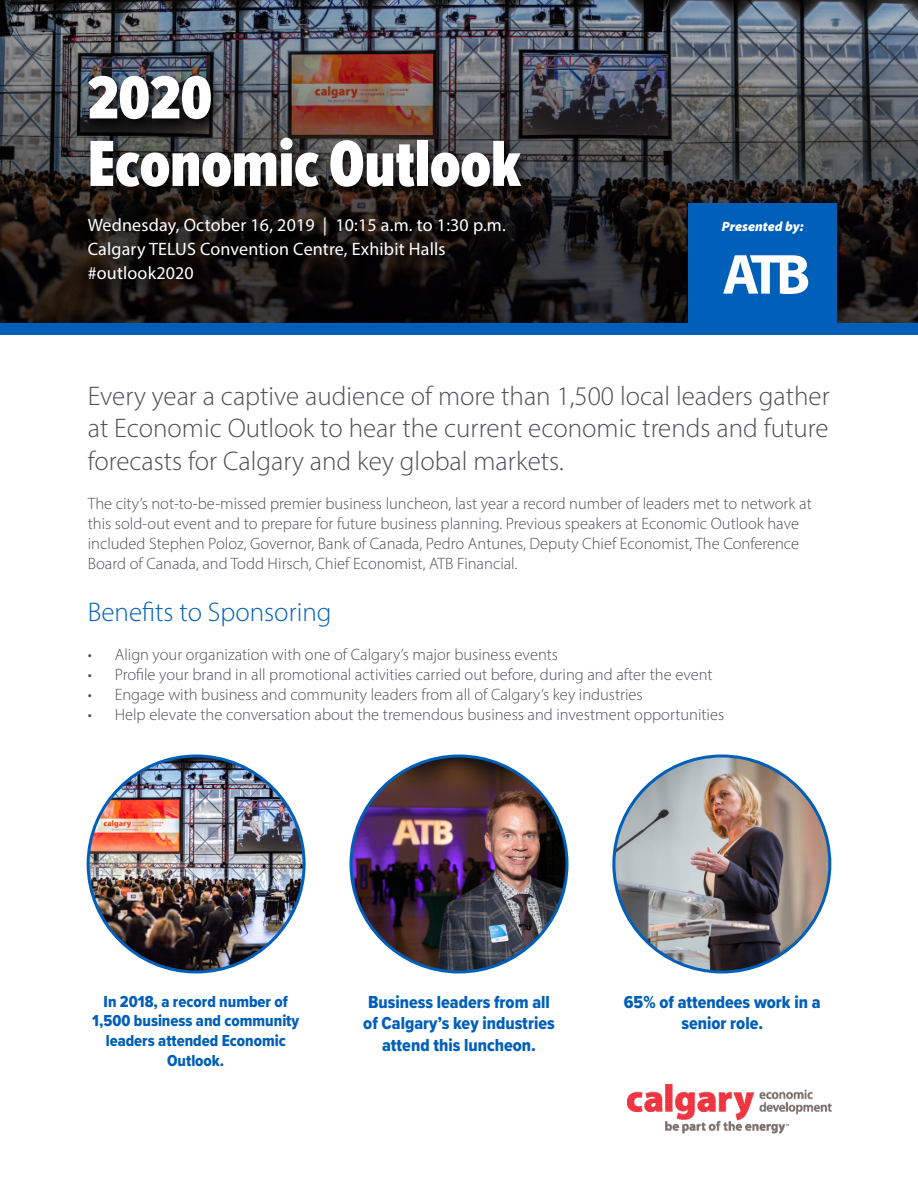
<style>
.page{position:relative;width:918px;height:1188px;background:#fff}
.page>*{position:absolute;margin:0;border:0;box-sizing:border-box;transform-origin:0 0}
.t1{font:900 67.5px "Proxima Nova Ex Cn";color:#fff}
.t2{font:900 63px "Proxima Nova Ex Cn";color:#fff}
.t3{font:300 27px/32.4px "Myriad Pro";color:#4b4f54;text-align:justify}
.t4{font:300 27px "Myriad Pro";color:#005fb9}
.t5{font:18px/24px "Myriad Pro";letter-spacing:.01em;color:#fff}
.t6{font:18px/21.6px "Proxima Nova Cond Extrabld";color:#005fb9;text-align:center}
.t7{font:300 16.5px/19.8px "Myriad Pro";color:#4b4f54}
.t8{font:16.5px/19.8px "Proxima Nova Cond Extrabld";color:#005fb9;text-align:center}
.t9{font:italic 900 13.5px "Myriad Pro";color:#fff}
</style>
<div class="page">
<img style="left:627px;top:1085px;width:205px;height:49px">
<img style="left:0;top:0;width:918px;height:323px">
<div style="left:85px;top:72px;width:448px;height:220px;background:#000;opacity:.75"></div>
<div style="left:688px;top:203px;width:149px;height:120px;background:#005fb9"></div>
<svg style="left:723px;top:255px;width:85px;height:39px"></svg>
<div style="left:0;top:323px;width:918px;height:12px;background:#005fb9"></div>
<img style="left:88px;top:756px;width:216px;height:216px;border-radius:108px">
<img style="left:351px;top:756px;width:216px;height:216px;border-radius:108px">
<img style="left:614px;top:756px;width:216px;height:216px;border-radius:108px">
<p class="t2" style="left:88px;top:52px;width:126px">2020</p>
<p class="t1" style="left:88px;top:114px;width:435px">Economic Outlook</p>
<p class="t5" style="left:88px;top:213px;width:420px">Wednesday, October 16, 2019 | 10:15 a.m. to 1:30 p.m.<br>Calgary TELUS Convention Centre, Exhibit Halls</p>
<p class="t5" style="left:88px;top:261px;width:108px">#outlook2020</p>
<p class="t9" style="left:722px;top:217px;width:83px">Presented by:</p>
<p class="t3" style="left:88px;top:379px;width:743px">Every year a captive audience of more than 1,500 local leaders gather at Economic Outlook to hear the current economic trends and future forecasts for Calgary and key global markets.</p>
<p class="t7" style="left:88px;top:494px;width:726px">The city’s not-to-be-missed premier business luncheon, last year a record number of leaders met to network at this sold-out event and to prepare for future business planning. Previous speakers at Economic Outlook have included Stephen Poloz, Governor, Bank of Canada, Pedro Antunes, Deputy Chief Economist, The Conference Board of Canada, and Todd Hirsch, Chief Economist, ATB Financial.</p>
<p class="t4" style="left:88px;top:595px;width:245px">Benefits to Sponsoring</p>
<p class="t7" style="left:88px;top:645px;width:472px">• Align your organization with one of Calgary’s major business events</p>
<p class="t7" style="left:88px;top:665px;width:626px">• Profile your brand in all promotional activities carried out before, during and after the event</p>
<p class="t7" style="left:88px;top:684px;width:557px">• Engage with business and community leaders from all of Calgary’s key industries</p>
<p class="t7" style="left:88px;top:704px;width:638px">• Help elevate the conversation about the tremendous business and investment opportunities</p>
<p class="t8" style="left:92px;top:991px;width:208px">In 2018, a record number of<br>1,500 business and community leaders attended Economic<br>Outlook.</p>
<p class="t6" style="left:363px;top:991px;width:193px">Business leaders from all of Calgary’s key industries attend this luncheon.</p>
<p class="t6" style="left:624px;top:991px;width:198px">65% of attendees work in a senior role.</p>
</div>
